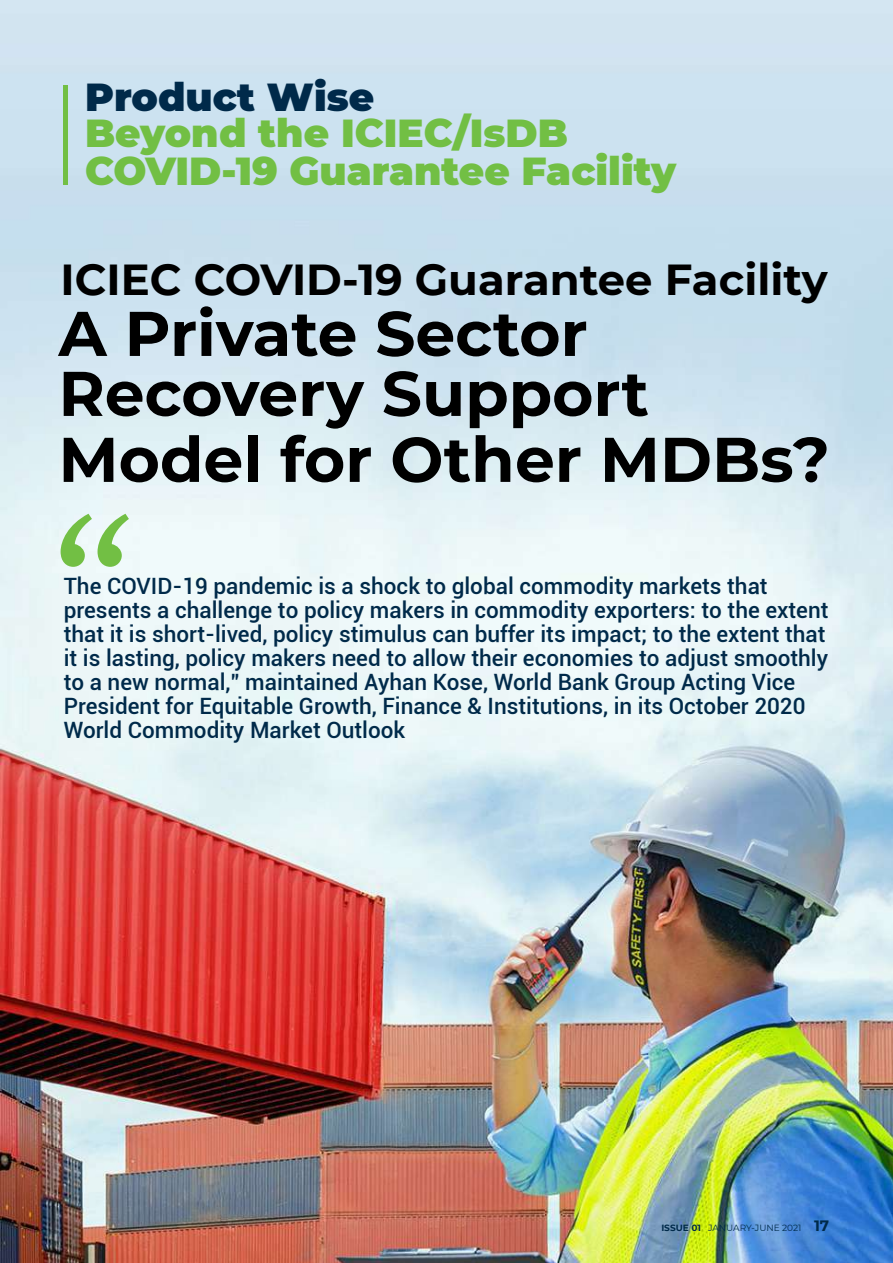
<style>
.page{position:relative;width:893px;height:1263px;background:#fff}
.page>*{position:absolute;margin:0;border:0;box-sizing:border-box;transform-origin:0 0}
.t1{font:700 63px/60px "Montserrat";color:#000}
.t2{font:700 43.35px "Montserrat";color:#000}
.t3{font:900 39px/37.5px "Montserrat";color:#72bf44}
.t4{font:900 39px "Montserrat";color:#002a4a}
.t5{font:500 22.5px/24px "Roboto";color:#002a4a}
.t6{font:9px "Montserrat";color:#002a4a}
.s1{font-weight:700}
.s2{font-weight:700;font-size:15px}
</style>
<div class="page">
<img style="left:0;top:0;width:893px;height:1263px">
<svg style="left:61px;top:514px;width:68px;height:53px"></svg>
<hr style="left:64px;top:85px;width:4px;height:100px;background:#72bf44">
<h3 class="t4" style="left:85px;top:68px;width:291px">Product Wise</h3>
<h3 class="t3" style="left:85px;top:112px;width:593px">Beyond the ICIEC/IsDB<br>COVID-19 Guarantee Facility</h3>
<h2 class="t2" style="left:61px;top:248px;width:769px">ICIEC COVID-19 Guarantee Facility</h2>
<h1 class="t1" style="left:58px;top:300px;width:592px">A Private Sector<br>Recovery Support</h1>
<h1 class="t1" style="left:58px;top:426px;width:773px">Model for Other MDBs?</h1>
<p class="t5" style="left:64px;top:573px;width:766px">The COVID-19 pandemic is a shock to global commodity markets that presents a challenge to policy makers in commodity exporters: to the extent that it is short-lived, policy stimulus can buffer its impact; to the extent that it is lasting, policy makers need to allow their economies to adjust smoothly to a new normal,” maintained Ayhan Kose, World Bank Group Acting Vice President for Equitable Growth, Finance &amp; Institutions, in its October 2020<br>World Commodity Market Outlook</p>
<p class="t6" style="left:661px;top:1222px;width:169px"><span class="s1">ISSUE 01</span> JANUARY-JUNE 2021 <span class="s2">17</span></p>
</div>
